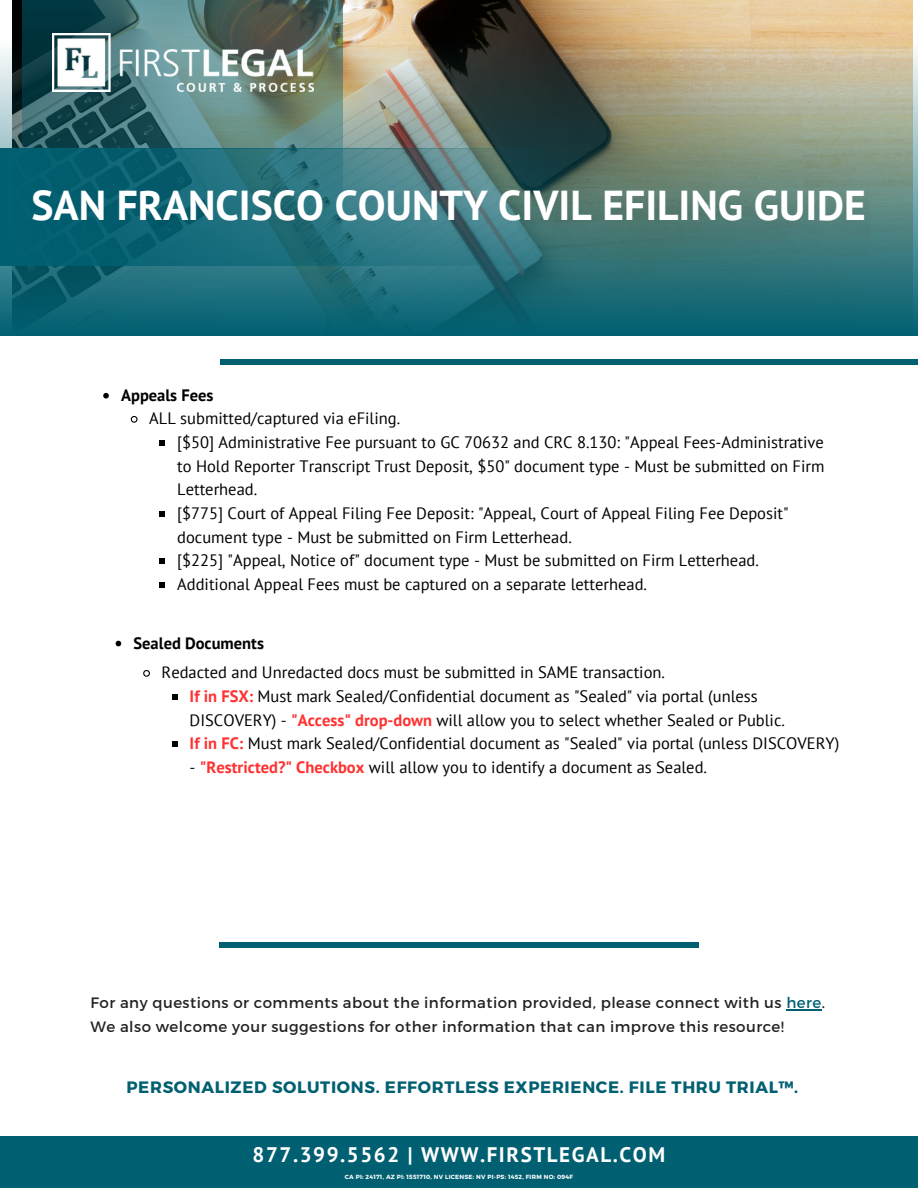
<style>
.page{position:relative;width:918px;height:1188px;background:#fff}
.page>*{position:absolute;margin:0;border:0;box-sizing:border-box;transform-origin:0 0}
.t1{font:700 41.7px "PT Sans";color:#fff}
.t2{font:700 21px "PT Sans";letter-spacing:.075em;color:#fff}
.t3{font:16.5px/23.7px "PT Sans";color:#000}
.t4{font:700 16.5px "Montserrat";letter-spacing:.04em;color:#006072}
.t5{font:700 16.5px "PT Sans";color:#000}
.t6{font:15px "Montserrat";letter-spacing:.03em;color:#222}
.t7{font:700 6px "Montserrat";letter-spacing:.04em;color:#fff}
.s1{font-weight:700;color:#ff3131}
.s2{color:#006072}
</style>
<div class="page">
<img style="left:0;top:0;width:918px;height:335px">
<svg style="left:22px;top:0;width:321px;height:336px;background:#306a6f"></svg>
<svg style="left:0;top:148px;width:629px;height:117px;background:#286d76"></svg>
<img style="left:53px;top:33px;width:261px;height:59px">
<div style="left:0;top:1136px;width:918px;height:52px;background:#006072"></div>
<div style="left:219px;top:942px;width:480px;height:5px;background:#006072"></div>
<hr style="left:786px;top:1010px;width:36px;height:1px;background:#006072">
<svg style="left:143px;top:670px;width:7px;height:7px"></svg>
<svg style="left:172px;top:694px;width:5px;height:6px"></svg>
<svg style="left:172px;top:741px;width:5px;height:6px"></svg>
<svg style="left:116px;top:641px;width:5px;height:5px"></svg>
<div style="left:220px;top:359px;width:698px;height:6px;background:#006072"></div>
<svg style="left:103px;top:393px;width:6px;height:6px"></svg>
<svg style="left:130px;top:416px;width:8px;height:7px"></svg>
<svg style="left:159px;top:440px;width:6px;height:6px"></svg>
<svg style="left:159px;top:511px;width:6px;height:6px"></svg>
<svg style="left:159px;top:558px;width:6px;height:6px"></svg>
<svg style="left:159px;top:582px;width:6px;height:6px"></svg>
<p class="t1" style="left:32px;top:178px;width:836px">SAN FRANCISCO COUNTY CIVIL EFILING GUIDE</p>
<p class="t5" style="left:121px;top:384px;width:94px">Appeals Fees</p>
<p class="t3" style="left:149px;top:406px;width:253px">ALL submitted/captured via eFiling.</p>
<p class="t3" style="left:177px;top:430px;width:649px;text-align:justify">[$50] Administrative Fee pursuant to GC 70632 and CRC 8.130: "Appeal Fees-Administrative to Hold Reporter Transcript Trust Deposit, $50" document type - Must be submitted on Firm Letterhead.</p>
<p class="t3" style="left:177px;top:501px;width:613px">[$775] Court of Appeal Filing Fee Deposit: "Appeal, Court of Appeal Filing Fee Deposit" document type - Must be submitted on Firm Letterhead.</p>
<p class="t3" style="left:177px;top:548px;width:583px">[$225] "Appeal, Notice of" document type - Must be submitted on Firm Letterhead.</p>
<p class="t3" style="left:177px;top:572px;width:471px">Additional Appeal Fees must be captured on a separate letterhead.</p>
<p class="t5" style="left:134px;top:632px;width:132px">Sealed Documents</p>
<p class="t3" style="left:162px;top:660px;width:505px">Redacted and Unredacted docs must be submitted in SAME transaction.</p>
<p class="t3" style="left:190px;top:684px;width:597px"><span class="s1">If in FSX:</span> Must mark Sealed/Confidential document as "Sealed" via portal (unless<br>DISCOVERY) - <span class="s1">"Access" drop-down</span> will allow you to select whether Sealed or Public.</p>
<p class="t3" style="left:190px;top:731px;width:651px"><span class="s1">If in FC:</span> Must mark Sealed/Confidential document as "Sealed" via portal (unless DISCOVERY)</p>
<p class="t3" style="left:190px;top:755px;width:519px">- <span class="s1">"Restricted?" Checkbox</span> will allow you to identify a document as Sealed.</p>
<p class="t6" style="left:91px;top:993px;width:736px">For any questions or comments about the information provided, please connect with us <span class="s2">here</span>.</p>
<p class="t6" style="left:91px;top:1017px;width:695px">We also welcome your suggestions for other information that can improve this resource!</p>
<p class="t4" style="left:126px;top:1076px;width:673px">PERSONALIZED SOLUTIONS. EFFORTLESS EXPERIENCE. FILE THRU TRIAL™.</p>
<p class="t2" style="left:253px;top:1141px;width:414px">877.399.5562 | WWW.FIRSTLEGAL.COM</p>
<p class="t7" style="left:345px;top:1173px;width:230px">CA PI: 24171, AZ PI: 1551710, NV LICENSE: NV PI-PS: 1452, FIRM NO: 094F</p>
</div>
